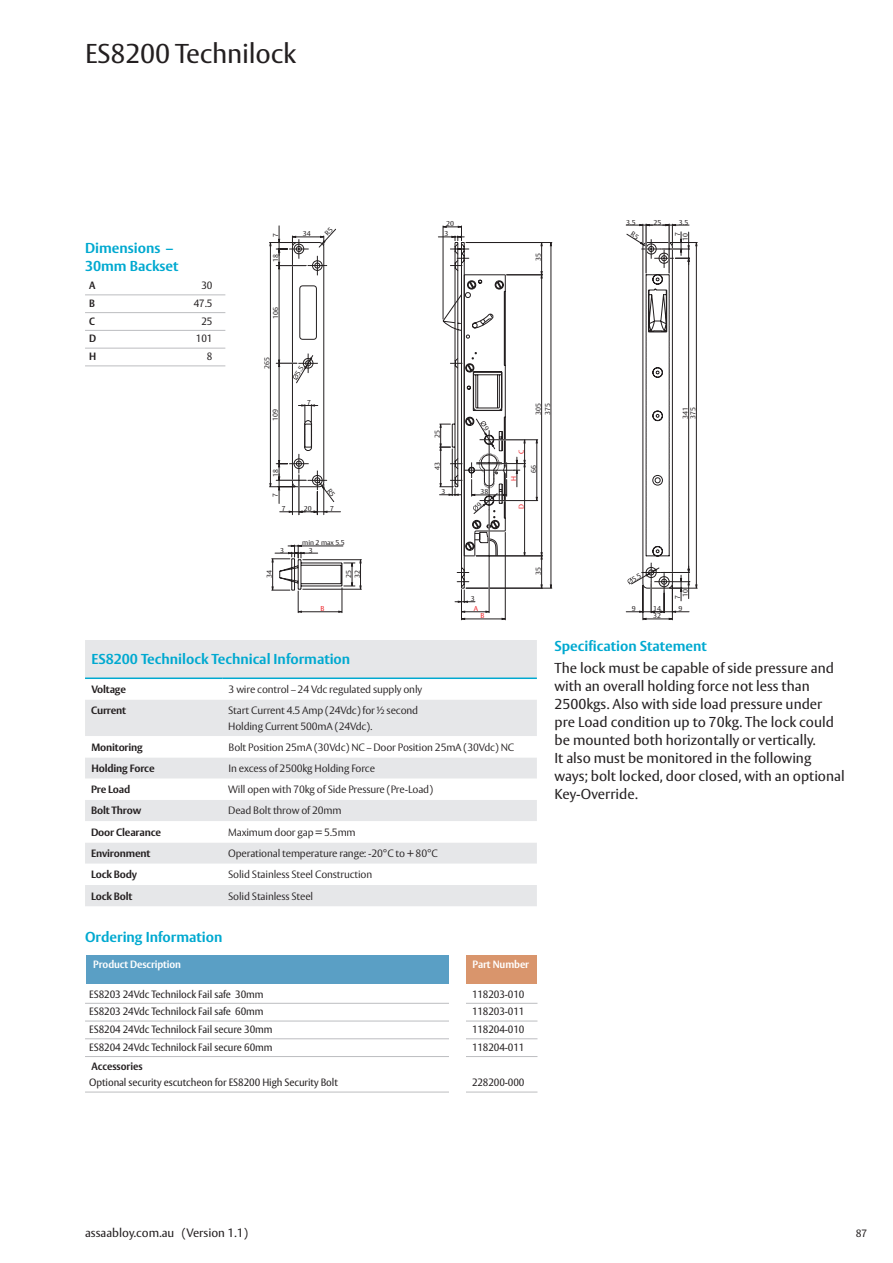
<style>
.page{position:relative;width:893px;height:1263px;background:#fff}
.page>*{position:absolute;margin:0;border:0;box-sizing:border-box;transform-origin:0 0}
.Header_Content{font:27px "ASSA Vesta";letter-spacing:-.01em;color:#231f20}
.Body_Copy__Black_9_5{font:14.25px/18px "ASSA Vesta";color:#231f20}
.Sub_Head__Blue__Bold{font:700 14.25px/18px "ASSA Vesta";color:#00a9d0}
.t1{font:12px "ASSA Vesta";color:#231f20}
.Tables{font:300 10.5px/16.5px "ASSA Vesta";letter-spacing:-.015em;color:#231f20}
.OP_Body{font:10.5px "ASSA Vesta";letter-spacing:-.01em;color:#231f20;scale:.95 1}
.Tables-2{font:700 10.5px "ASSA Vesta";letter-spacing:-.015em;color:#231f20}
.Table_style_copy{font:700 10.5px "ASSA Vesta";letter-spacing:-.01em;color:#fff;scale:.95 1}
.OP_Body-2{font:700 10.5px "ASSA Vesta";color:#231f20;scale:.95 1}
.OP_Body-3{font:10.5px "ASSA Vesta";letter-spacing:-.01em;color:#231f20}
.t2{font:7.05px/7.6px "ASSA Vesta";color:#231f20}
.t3{font:7.05px "ASSA Vesta";color:#ee1d23}
.s1{font-weight:400}
</style>
<div class="page">
<svg style="left:317px;top:242px;width:356px;height:347px"></svg>
<hr style="left:688px;top:261px;width:1px;height:308px;background:#231f20">
<hr style="left:696px;top:246px;width:1px;height:339px;background:#231f20">
<svg style="left:272px;top:545px;width:89px;height:68px"></svg>
<hr style="left:466px;top:242px;width:86px;height:1px;background:#231f20">
<hr style="left:466px;top:588px;width:86px;height:1px;background:#231f20">
<hr style="left:551px;top:246px;width:1px;height:339px;background:#231f20">
<hr style="left:541px;top:278px;width:1px;height:275px;background:#231f20">
<hr style="left:507px;top:275px;width:35px;height:1px;background:#231f20">
<svg style="left:541px;top:243px;width:1px;height:35px"></svg>
<svg style="left:541px;top:553px;width:1px;height:36px"></svg>
<hr style="left:645px;top:224px;width:2px;height:49px;background:#fff">
<hr style="left:668px;top:224px;width:2px;height:49px;background:#fff">
<hr style="left:646px;top:224px;width:1px;height:49px;background:#231f20">
<hr style="left:669px;top:224px;width:1px;height:49px;background:#231f20">
<hr style="left:496px;top:500px;width:42px;height:1px;background:#231f20">
<hr style="left:498px;top:439px;width:40px;height:1px;background:#231f20">
<hr style="left:476px;top:556px;width:66px;height:1px;background:#231f20">
<hr style="left:537px;top:443px;width:1px;height:54px;background:#231f20">
<hr style="left:85px;top:294px;width:140px;height:1px;background:#bcbdc0">
<hr style="left:85px;top:312px;width:140px;height:1px;background:#bcbdc0">
<hr style="left:85px;top:330px;width:140px;height:1px;background:#bcbdc0">
<hr style="left:85px;top:348px;width:140px;height:1px;background:#bcbdc0">
<hr style="left:85px;top:365px;width:140px;height:1px;background:#bcbdc0">
<div style="left:85px;top:640px;width:452px;height:266px;background:#e6e7e9"></div>
<svg style="left:85px;top:679px;width:452px;height:206px"></svg>
<hr style="left:85px;top:677px;width:137px;height:2px;background:#00a9d0">
<hr style="left:222px;top:677px;width:315px;height:2px;background:#00a9d0">
<hr style="left:85px;top:1003px;width:452px;height:1px;background:#bcbdc0">
<hr style="left:85px;top:1021px;width:452px;height:1px;background:#bcbdc0">
<hr style="left:85px;top:1038px;width:452px;height:1px;background:#bcbdc0">
<hr style="left:85px;top:1056px;width:452px;height:1px;background:#bcbdc0">
<hr style="left:85px;top:1092px;width:452px;height:1px;background:#bcbdc0">
<div style="left:465px;top:955px;width:72px;height:29px;background:#d9956c"></div>
<div style="left:86px;top:955px;width:365px;height:29px;background:#5a9fc5"></div>
<div style="left:449px;top:951px;width:17px;height:203px;background:#fff"></div>
<svg style="left:626px;top:224px;width:71px;height:44px"></svg>
<svg style="left:269px;top:226px;width:71px;height:289px"></svg>
<svg style="left:438px;top:226px;width:87px;height:394px"></svg>
<svg style="left:626px;top:563px;width:71px;height:57px"></svg>
<p class="Header_Content" style="left:85px;top:38px;width:213px">ES8200 Technilock</p>
<p class="Sub_Head__Blue__Bold" style="left:85px;top:240px;width:95px">Dimensions –<br>30mm Backset</p>
<p class="OP_Body-2" style="left:89px;top:279px;width:8px">A</p>
<p class="OP_Body" style="left:201px;top:279px;width:13px">30</p>
<p class="OP_Body-2" style="left:89px;top:297px;width:8px">B</p>
<p class="OP_Body" style="left:194px;top:297px;width:21px">47.5</p>
<p class="OP_Body-2" style="left:89px;top:315px;width:8px">C</p>
<p class="OP_Body" style="left:201px;top:315px;width:13px">25</p>
<p class="OP_Body-2" style="left:89px;top:332px;width:9px">D</p>
<p class="OP_Body" style="left:196px;top:332px;width:19px">101</p>
<p class="OP_Body-2" style="left:89px;top:350px;width:9px">H</p>
<p class="OP_Body" style="left:207px;top:350px;width:7px">8</p>
<p class="t2" style="left:272px;top:237px;width:5px;rotate:-90deg">7</p>
<p class="t2" style="left:272px;top:262px;width:9px;rotate:-90deg">18</p>
<p class="t2" style="left:272px;top:318px;width:13px;rotate:-90deg">106</p>
<p class="t2" style="left:264px;top:369px;width:13px;rotate:-90deg">265</p>
<p class="t2" style="left:272px;top:421px;width:13px;rotate:-90deg">109</p>
<p class="t2" style="left:272px;top:477px;width:9px;rotate:-90deg">18</p>
<p class="t2" style="left:272px;top:497px;width:5px;rotate:-90deg">7</p>
<p class="t2" style="left:303px;top:230px;width:9px">34</p>
<p class="t2" style="left:307px;top:399px;width:5px">7</p>
<p class="t2" style="left:282px;top:505px;width:5px">7</p>
<p class="t2" style="left:304px;top:505px;width:9px">20</p>
<p class="t2" style="left:330px;top:505px;width:5px">7</p>
<p class="t2" style="left:302px;top:539px;width:44px">min 2 max 5.5</p>
<p class="t2" style="left:280px;top:547px;width:5px">3</p>
<p class="t2" style="left:309px;top:547px;width:5px">3</p>
<p class="t2" style="left:266px;top:577px;width:9px;rotate:-90deg">34</p>
<p class="t2" style="left:354px;top:578px;width:9px;rotate:-90deg">32</p>
<p class="t3" style="left:320px;top:604px;width:6px">B</p>
<p class="t2" style="left:345px;top:578px;width:9px;rotate:-90deg">25</p>
<p class="t2" style="left:444px;top:219px;width:11px;line-height:10.1px">20<br>3</p>
<p class="t2" style="left:535px;top:261px;width:9px;rotate:-90deg">35</p>
<p class="t2" style="left:434px;top:438px;width:9px;rotate:-90deg">25</p>
<p class="t2" style="left:434px;top:470px;width:9px;rotate:-90deg">43</p>
<p class="t2" style="left:442px;top:488px;width:5px">3</p>
<p class="t2" style="left:481px;top:488px;width:9px">38</p>
<p class="t2" style="left:534px;top:415px;width:13px;line-height:9.3px;rotate:-90deg">305<br>375</p>
<p class="t3" style="left:517px;top:454px;width:6px;rotate:-90deg">C</p>
<p class="t3" style="left:509px;top:481px;width:6px;rotate:-90deg">H</p>
<p class="t2" style="left:530px;top:473px;width:9px;rotate:-90deg">66</p>
<p class="t3" style="left:517px;top:509px;width:6px;rotate:-90deg">D</p>
<p class="t2" style="left:471px;top:595px;width:5px">3</p>
<p class="t3" style="left:474px;top:604px;width:6px">A</p>
<p class="t3" style="left:480px;top:612px;width:6px">B</p>
<p class="t2" style="left:535px;top:575px;width:9px;rotate:-90deg">35</p>
<p class="t2" style="left:626px;top:219px;width:11px">3.5</p>
<p class="t2" style="left:653px;top:219px;width:9px">25</p>
<p class="t2" style="left:679px;top:219px;width:11px">3.5</p>
<p class="t2" style="left:674px;top:236px;width:5px;rotate:-90deg">7</p>
<p class="t2" style="left:682px;top:241px;width:9px;rotate:-90deg">10</p>
<p class="t2" style="left:690px;top:419px;width:13px;rotate:-90deg">375</p>
<p class="t2" style="left:682px;top:419px;width:13px;rotate:-90deg">341</p>
<p class="t2" style="left:674px;top:599px;width:11px;rotate:-90deg">7<br>10</p>
<p class="t2" style="left:632px;top:605px;width:5px">9</p>
<p class="t2" style="left:653px;top:605px;width:9px">14</p>
<p class="t2" style="left:678px;top:605px;width:5px">9</p>
<p class="t2" style="left:653px;top:612px;width:9px">32</p>
<p class="Sub_Head__Blue__Bold" style="left:91px;top:650px;width:260px">ES8200 Technilock Technical Information</p>
<p class="Tables-2" style="left:91px;top:683px;width:36px">Voltage</p>
<p class="Tables" style="left:229px;top:681px;width:195px">3 wire control – 24 Vdc regulated supply only</p>
<p class="Tables-2" style="left:91px;top:703px;width:37px">Current</p>
<p class="Tables" style="left:228px;top:702px;width:191px">Start Current 4.5 Amp (24Vdc) for ½ second<br>Holding Current 500mA (24Vdc).</p>
<p class="Tables-2" style="left:91px;top:740px;width:53px">Monitoring</p>
<p class="Tables" style="left:229px;top:739px;width:287px">Bolt Position 25mA (30Vdc) NC – Door Position 25mA (30Vdc) NC</p>
<p class="Tables-2" style="left:91px;top:762px;width:65px">Holding Force</p>
<p class="Tables" style="left:229px;top:760px;width:148px">In excess of 2500kg Holding Force</p>
<p class="Tables-2" style="left:91px;top:783px;width:41px">Pre Load</p>
<p class="Tables" style="left:228px;top:782px;width:206px">Will open with 70kg of Side Pressure (Pre-Load)</p>
<p class="Tables-2" style="left:91px;top:804px;width:52px">Bolt Throw</p>
<p class="Tables" style="left:228px;top:803px;width:115px">Dead Bolt throw of 20mm</p>
<p class="Tables-2" style="left:91px;top:825px;width:72px">Door Clearance</p>
<p class="Tables" style="left:228px;top:824px;width:129px">Maximum door gap = 5.5mm</p>
<p class="Tables-2" style="left:91px;top:847px;width:61px">Environment</p>
<p class="Tables" style="left:228px;top:845px;width:211px">Operational temperature range: -20<span class="s1">°</span>C to + 80<span class="s1">°</span>C</p>
<p class="Tables-2" style="left:91px;top:868px;width:48px">Lock Body</p>
<p class="Tables" style="left:228px;top:867px;width:146px">Solid Stainless Steel Construction</p>
<p class="Tables-2" style="left:91px;top:889px;width:43px">Lock Bolt</p>
<p class="Tables" style="left:228px;top:888px;width:87px">Solid Stainless Steel</p>
<p class="Sub_Head__Blue__Bold" style="left:85px;top:928px;width:139px">Ordering Information</p>
<p class="Table_style_copy" style="left:93px;top:958px;width:94px">Product Description</p>
<p class="Table_style_copy" style="left:473px;top:958px;width:61px">Part Number</p>
<p class="OP_Body" style="left:89px;top:987px;width:185px">ES8203 24Vdc Technilock Fail safe 30mm</p>
<p class="OP_Body" style="left:472px;top:987px;width:57px">118203-010</p>
<p class="OP_Body" style="left:89px;top:1005px;width:185px">ES8203 24Vdc Technilock Fail safe 60mm</p>
<p class="OP_Body" style="left:472px;top:1005px;width:57px">118203-011</p>
<p class="OP_Body" style="left:89px;top:1023px;width:194px">ES8204 24Vdc Technilock Fail secure 30mm</p>
<p class="OP_Body" style="left:472px;top:1023px;width:57px">118204-010</p>
<p class="OP_Body" style="left:89px;top:1041px;width:194px">ES8204 24Vdc Technilock Fail secure 60mm</p>
<p class="OP_Body" style="left:472px;top:1041px;width:57px">118204-011</p>
<p class="OP_Body-2" style="left:91px;top:1060px;width:55px">Accessories</p>
<p class="OP_Body" style="left:89px;top:1076px;width:263px">Optional security escutcheon for ES8200 High Security Bolt</p>
<p class="OP_Body" style="left:472px;top:1076px;width:57px">228200-000</p>
<p class="Sub_Head__Blue__Bold" style="left:554px;top:638px;width:154px">Specification Statement</p>
<p class="Body_Copy__Black_9_5" style="left:554px;top:660px;width:292px">The lock must be capable of side pressure and with an overall holding force not less than 2500kgs. Also with side load pressure under pre Load condition up to 70kg. The lock could be mounted both horizontally or vertically.<br>It also must be monitored in the following ways; bolt locked, door closed, with an optional Key-Override.</p>
<p class="t1" style="left:85px;top:1226px;width:165px">assaabloy.com.au (Version 1.1)</p>
<p class="OP_Body-3" style="left:856px;top:1227px;width:13px">87</p>
</div>
